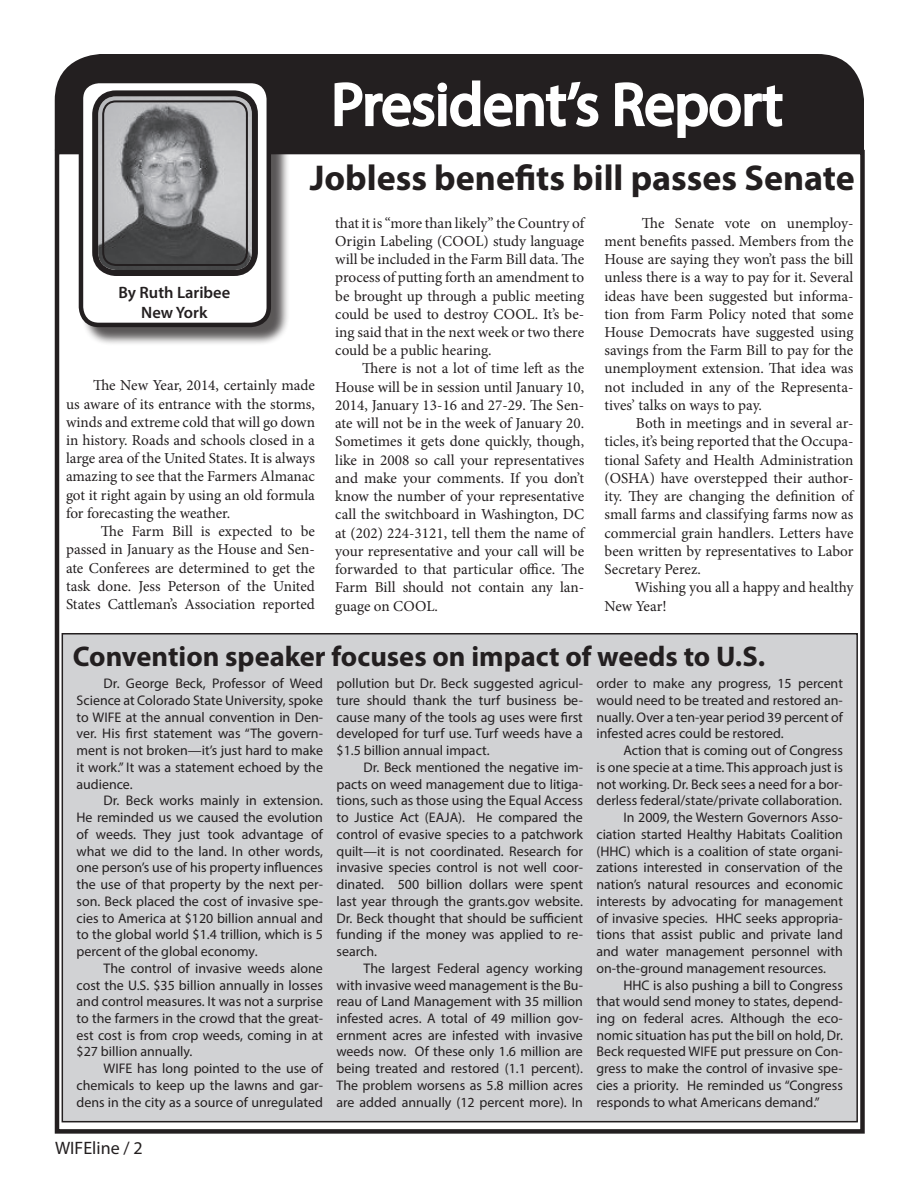
<style>
.page{position:relative;width:918px;height:1188px;background:#fff}
.page>*{position:absolute;margin:0;border:0;box-sizing:border-box;transform-origin:0 0}
.t1{font:60px "Myriad Pro";color:#fff}
.t2{font:700 36px "Myriad Pro";color:#231f20}
.t3{font:700 28.5px "Myriad Pro";color:#231f20}
.t4{font:18px "Myriad Pro";color:#231f20}
.t5{font:600 16.5px/19.8px "Myriad Pro";color:#231f20;text-align:center}
.t6{font:15.15px/18.3px "Minion Pro";letter-spacing:-.005em;color:#231f20;text-align:justify}
.t7{font:13.95px/16.8px "Myriad Pro";color:#231f20;text-align:justify}
</style>
<div class="page">
<div style="left:55px;top:150px;width:810px;height:984px;border:4px solid #231f20"></div>
<div style="left:55px;top:54px;width:809px;height:96px;background:#231f20"></div>
<svg style="left:333px;top:79px;width:267px;height:49px"></svg>
<svg style="left:614px;top:81px;width:170px;height:58px"></svg>
<div style="left:81px;top:81px;width:209px;height:265px;background:#231f20;opacity:.75"></div>
<div style="left:81px;top:81px;width:188px;height:244px;background:#fff;border-radius:18px"></div>
<div style="left:79px;top:79px;width:192px;height:248px;border:4px solid #231f20;border-radius:18px"></div>
<img style="left:99px;top:97px;width:152px;height:172px">
<div style="left:92px;top:90px;width:166px;height:186px;border:6px solid #231f20;border-radius:21px"></div>
<div style="left:102px;top:100px;width:146px;height:166px;border:2px solid #231f20;border-radius:13px"></div>
<div style="left:62px;top:634px;width:795px;height:488px;background:#d1d2d4"></div>
<h1 class="t1" style="left:332px;top:67px;width:453px">President’s Report</h1>
<h2 class="t2" style="left:310px;top:155px;width:547px">Jobless benefits bill passes Senate</h2>
<p class="t5" style="left:118px;top:282px;width:113px">By Ruth Laribee<br>New York</p>
<p class="t6" style="left:66px;top:376px;width:251px;text-indent:27px">The New Year, 2014, certainly made us aware of its entrance with the storms, winds and extreme cold that will go down in history. Roads and schools closed in a large area of the United States. It is always amazing to see that the Farmers Almanac got it right again by using an old formula for forecasting the weather.</p>
<p class="t6" style="left:66px;top:522px;width:251px;text-indent:35px">The Farm Bill is expected to be passed in January as the House and Sen&shy;ate Conferees are determined to get the task done. Jess Peterson of the United States Cattleman’s Association reported</p>
<p class="t6" style="left:335px;top:214px;width:251px">that it is “more than likely” the Country of Origin Labeling (COOL) study language will be included in the Farm Bill data. The process of putting forth an amendment to be brought up through a public meeting could be used to destroy COOL. It’s be&shy;ing said that in the next week or two there could be a public hearing.</p>
<p class="t6" style="left:335px;top:360px;width:251px;text-indent:27px">There is not a lot of time left as the House will be in session until January 10, 2014, January 13-16 and 27-29. The Sen&shy;ate will not be in the week of January 20.<br>Sometimes it gets done quickly, though, like in 2008 so call your representatives and make your comments. If you don’t know the number of your representative call the switchboard in Washington, DC at (202) 224-3121, tell them the name of your representative and your call will be forwarded to that particular office. The Farm Bill should not contain any lan&shy;guage on COOL.</p>
<p class="t6" style="left:604px;top:214px;width:251px;text-indent:37px">The Senate vote on unemploy&shy;ment benefits passed. Members from the House are saying they won’t pass the bill unless there is a way to pay for it. Several ideas have been suggested but informa&shy;tion from Farm Policy noted that some House Democrats have suggested using savings from the Farm Bill to pay for the unemployment extension. That idea was not included in any of the Representa&shy;tives’ talks on ways to pay.</p>
<p class="t6" style="left:604px;top:414px;width:251px;text-indent:31px">Both in meetings and in several ar&shy;ticles, it’s being reported that the Occupa&shy;tional Safety and Health Administration (OSHA) have overstepped their author&shy;ity. They are changing the definition of small farms and classifying farms now as commercial grain handlers. Letters have been written by representatives to Labor Secretary Perez.</p>
<p class="t6" style="left:604px;top:578px;width:250px;text-indent:30px">Wishing you all a happy and healthy<br>New Year!</p>
<h3 class="t3" style="left:73px;top:638px;width:694px">Convention speaker focuses on impact of weeds to U.S.</h3>
<p class="t7" style="left:77px;top:675px;width:248px;text-indent:27px">Dr. George Beck, Professor of Weed Science at Colorado State University, spoke to WIFE at the annual convention in Den&shy;ver. His first statement was “The govern&shy;ment is not broken—it’s just hard to make it work.” It was a statement echoed by the audience.</p>
<p class="t7" style="left:77px;top:792px;width:248px;text-indent:27px">Dr. Beck works mainly in extension.<br>He reminded us we caused the evolution of weeds. They just took advantage of what we did to the land. In other words, one person’s use of his property influences the use of that property by the next per&shy;son. Beck placed the cost of invasive spe&shy;cies to America at $120 billion annual and to the global world $1.4 trillion, which is 5 percent of the global economy.</p>
<p class="t7" style="left:77px;top:959px;width:248px;text-indent:27px">The control of invasive weeds alone cost the U.S. $35 billion annually in losses and control measures. It was not a surprise to the farmers in the crowd that the great&shy;est cost is from crop weeds, coming in at $27 billion annually.</p>
<p class="t7" style="left:77px;top:1060px;width:248px;text-indent:27px">WIFE has long pointed to the use of chemicals to keep up the lawns and gar&shy;dens in the city as a source of unregulated</p>
<p class="t4" style="left:55px;top:1137px;width:89px">WIFEline / 2</p>
<p class="t7" style="left:337px;top:675px;width:248px">pollution but Dr. Beck suggested agricul&shy;ture should thank the turf business be&shy;cause many of the tools ag uses were first developed for turf use. Turf weeds have a $1.5 billion annual impact.</p>
<p class="t7" style="left:337px;top:759px;width:248px;text-indent:27px">Dr. Beck mentioned the negative im&shy;pacts on weed management due to litiga&shy;tions, such as those using the Equal Access to Justice Act (EAJA). He compared the control of evasive species to a patchwork quilt—it is not coordinated. Research for invasive species control is not well coor&shy;dinated. 500 billion dollars were spent last year through the grants.gov website.<br>Dr. Beck thought that should be sufficient funding if the money was applied to re&shy;search.</p>
<p class="t7" style="left:337px;top:959px;width:248px;text-indent:27px">The largest Federal agency working with invasive weed management is the Bu&shy;reau of Land Management with 35 million infested acres. A total of 49 million gov&shy;ernment acres are infested with invasive weeds now. Of these only 1.6 million are being treated and restored (1.1 percent).<br>The problem worsens as 5.8 million acres are added annually (12 percent more). In</p>
<p class="t7" style="left:596px;top:675px;width:248px">order to make any progress, 15 percent would need to be treated and restored an&shy;nually. Over a ten-year period 39 percent of infested acres could be restored.</p>
<p class="t7" style="left:623px;top:742px;width:221px">Action that is coming out of Congress</p>
<p class="t7" style="left:596px;top:759px;width:248px">is one specie at a time. This approach just is</p>
<p class="t7" style="left:596px;top:775px;width:248px">not working. Dr. Beck sees a need for a bor-</p>
<p class="t7" style="left:596px;top:792px;width:247px">derless federal/state/private collaboration.</p>
<p class="t7" style="left:623px;top:809px;width:221px">In 2009, the Western Governors Asso-</p>
<p class="t7" style="left:596px;top:826px;width:248px">ciation started Healthy Habitats Coalition</p>
<p class="t7" style="left:596px;top:842px;width:248px">(HHC) which is a coalition of state organi-</p>
<p class="t7" style="left:596px;top:859px;width:248px">zations interested in conservation of the</p>
<p class="t7" style="left:596px;top:876px;width:248px">nation’s natural resources and economic</p>
<p class="t7" style="left:596px;top:893px;width:248px">interests by advocating for management</p>
<p class="t7" style="left:596px;top:909px;width:248px">of invasive species. HHC seeks appropria-</p>
<p class="t7" style="left:596px;top:926px;width:248px">tions that assist public and private land</p>
<p class="t7" style="left:596px;top:943px;width:248px">and water management personnel with</p>
<p class="t7" style="left:596px;top:959px;width:231px">on-the-ground management resources.</p>
<p class="t7" style="left:623px;top:976px;width:221px">HHC is also pushing a bill to Congress</p>
<p class="t7" style="left:596px;top:993px;width:248px">that would send money to states, depend-</p>
<p class="t7" style="left:596px;top:1010px;width:248px">ing on federal acres. Although the eco-</p>
<p class="t7" style="left:596px;top:1026px;width:248px">nomic situation has put the bill on hold, Dr.</p>
<p class="t7" style="left:596px;top:1043px;width:248px">Beck requested WIFE put pressure on Con-</p>
<p class="t7" style="left:596px;top:1060px;width:248px">gress to make the control of invasive spe-</p>
<p class="t7" style="left:596px;top:1077px;width:248px">cies a priority. He reminded us “Congress</p>
<p class="t7" style="left:596px;top:1093px;width:225px">responds to what Americans demand.”</p>
</div>
